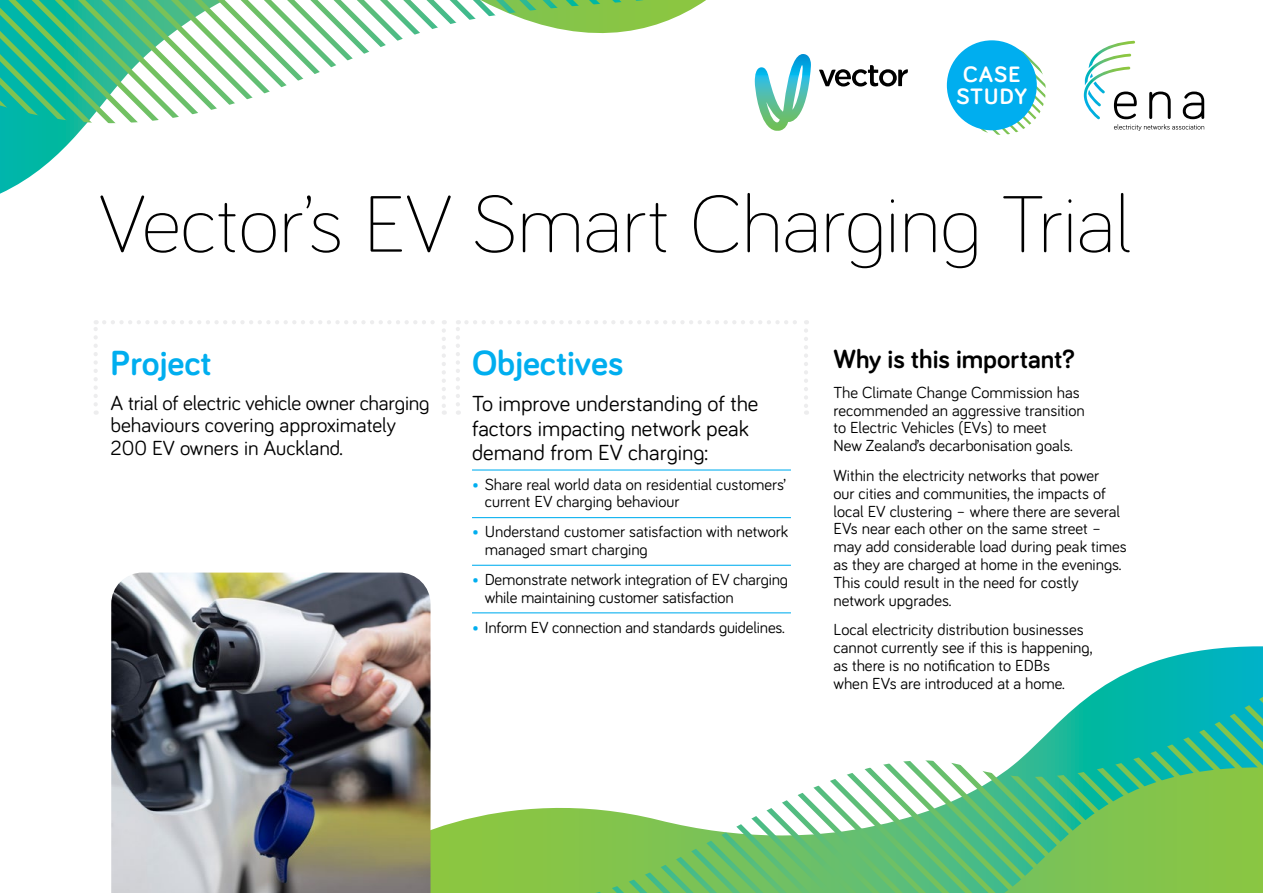
<style>
.page{position:relative;width:1263px;height:893px;background:#fff}
.page>*{position:absolute;margin:0;border:0;box-sizing:border-box;transform-origin:0 0}
.t1{font:300 82.5px "Bariol";color:#000}
.t2{font:700 36px "Bariol";color:#00aeef}
.t3{font:700 27px "Bariol";color:#000}
.t4{font:700 22.95px/22.5px "Bariol";letter-spacing:.05em;color:#fff}
.t5{font:22.5px/24.3px "Bariol";color:#000}
.t6{font:21px/22.6px "Bariol";letter-spacing:-.005em;color:#000}
.t7{font:16.5px/17.9px "Bariol";color:#000}
.s1{color:#00aeef}
</style>
<div class="page">
<svg style="left:957px;top:46px;width:89px;height:89px"></svg>
<svg style="left:0;top:0;width:706px;height:194px"></svg>
<hr style="left:472px;top:469px;width:319px;height:2px;background:#00aeef">
<hr style="left:472px;top:517px;width:319px;height:1px;background:#00aeef">
<hr style="left:472px;top:565px;width:319px;height:1px;background:#00aeef">
<hr style="left:472px;top:612px;width:319px;height:1px;background:#00aeef">
<svg style="left:430px;top:646px;width:833px;height:247px"></svg>
<svg style="left:580px;top:0;width:65px;height:126px"></svg>
<svg style="left:0;top:0;width:11px;height:126px"></svg>
<svg style="left:11px;top:0;width:569px;height:126px"></svg>
<svg style="left:596px;top:697px;width:667px;height:196px"></svg>
<svg style="left:94px;top:320px;width:4px;height:84px"></svg>
<svg style="left:104px;top:320px;width:341px;height:4px"></svg>
<svg style="left:442px;top:330px;width:4px;height:85px"></svg>
<svg style="left:456px;top:320px;width:4px;height:84px"></svg>
<svg style="left:466px;top:320px;width:341px;height:4px"></svg>
<svg style="left:804px;top:330px;width:4px;height:85px"></svg>
<div style="left:947px;top:40px;width:90px;height:90px;background:#00aeef;border-radius:50%"></div>
<svg style="left:1084px;top:41px;width:120px;height:90px"></svg>
<img style="left:111px;top:573px;width:319px;height:320px">
<svg style="left:819px;top:65px;width:89px;height:22px"></svg>
<svg style="left:755px;top:54px;width:56px;height:77px"></svg>
<h3 class="t4" style="left:956px;top:62px;width:72px">CASE<br>STUDY</h3>
<h1 class="t1" style="left:99px;top:168px;width:1034px">Vector’s EV Smart Charging Trial</h1>
<h2 class="t2" style="left:111px;top:338px;width:103px">Project</h2>
<p class="t6" style="left:111px;top:390px;width:320px">A trial of electric vehicle owner charging behaviours covering approximately<br>200 EV owners in Auckland.</p>
<h2 class="t2" style="left:472px;top:338px;width:153px">Objectives</h2>
<h3 class="t5" style="left:472px;top:390px;width:288px">To improve understanding of the factors impacting network peak demand from EV charging:</h3>
<p class="t7" style="left:485px;top:474px;width:303px;text-indent:-13px"><span class="s1">•</span> Share real world data on residential customers’ current EV charging behaviour</p>
<p class="t7" style="left:485px;top:522px;width:305px;text-indent:-13px"><span class="s1">•</span> Understand customer satisfaction with network managed smart charging</p>
<p class="t7" style="left:485px;top:570px;width:305px;text-indent:-13px"><span class="s1">•</span> Demonstrate network integration of EV charging while maintaining customer satisfaction</p>
<p class="t7" style="left:472px;top:617px;width:314px"><span class="s1">•</span> Inform EV connection and standards guidelines.</p>
<h3 class="t3" style="left:833px;top:340px;width:243px">Why is this important?</h3>
<p class="t7" style="left:833px;top:382px;width:253px">The Climate Change Commission has recommended an aggressive transition to Electric Vehicles (EVs) to meet<br>New Zealand’s decarbonisation goals.</p>
<p class="t7" style="left:833px;top:466px;width:295px">Within the electricity networks that power<br>our cities and communities, the impacts of local EV clustering – where there are several EVs near each other on the same street – may add considerable load during peak times as they are charged at home in the evenings.<br>This could result in the need for costly network upgrades.</p>
<p class="t7" style="left:833px;top:620px;width:260px">Local electricity distribution businesses cannot currently see if this is happening, as there is no notification to EDBs<br>when EVs are introduced at a home.</p>
</div>
